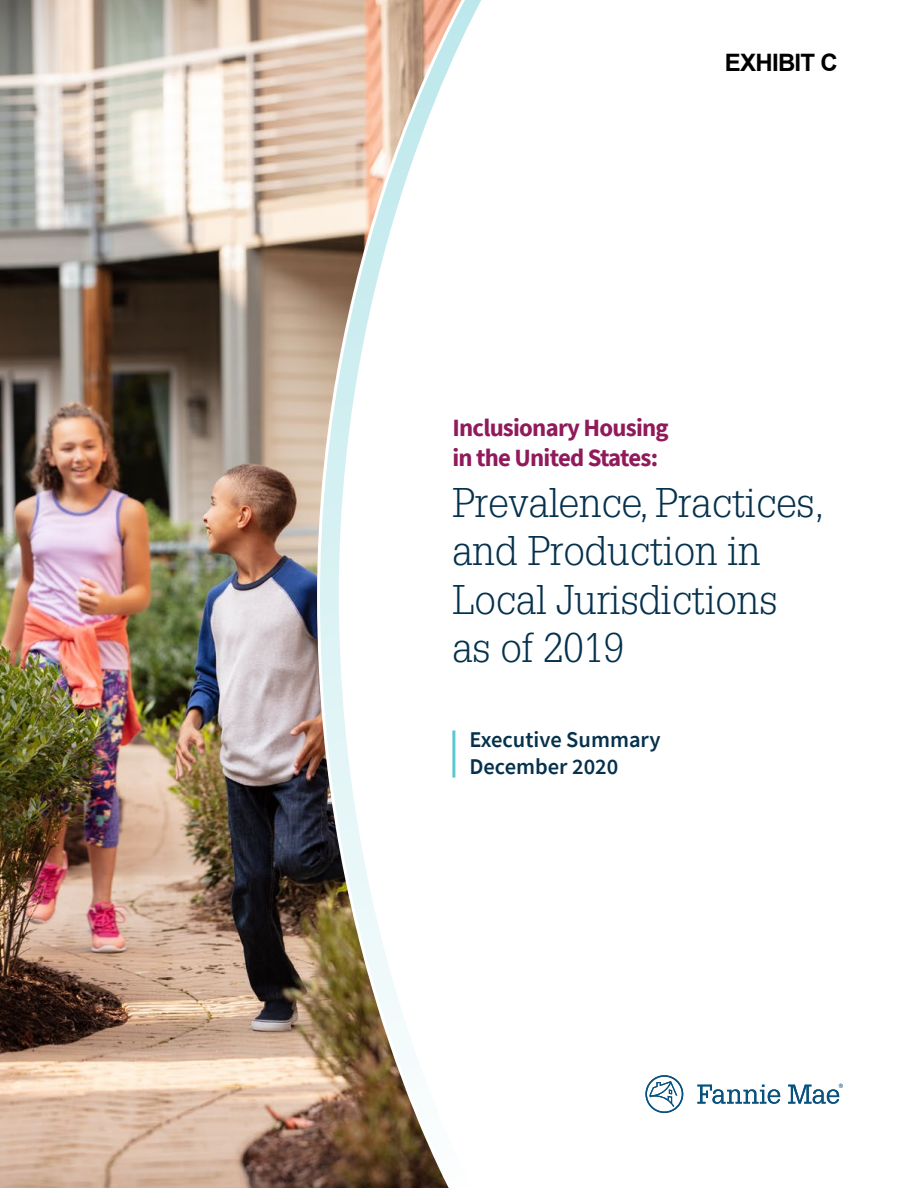
<style>
.page{position:relative;width:918px;height:1188px;background:#fff}
.page>*{position:absolute;margin:0;border:0;box-sizing:border-box;transform-origin:0 0}
.t1{font:300 40.5px/48.4px "Glypha LT Std";color:#05314d}
.t2{font:700 24.75px/30px "Source Sans Pro";letter-spacing:-.03em;color:#911a5b}
.t3{font:700 24px "Arial";letter-spacing:-.03em;color:#000}
.t4{font:600 22.5px/27px "Source Sans Pro";color:#05314d}
</style>
<div class="page">
<img style="left:22px;top:0;width:458px;height:1188px">
<hr style="left:452px;top:730px;width:3px;height:48px;background:#5dc7d0">
<svg style="left:697px;top:1084px;width:146px;height:20px"></svg>
<svg style="left:645px;top:1075px;width:38px;height:38px"></svg>
<img style="left:0;top:0;width:22px;height:1188px">
<p class="t3" style="left:725px;top:46px;width:114px">EXHIBIT C</p>
<p class="t2" style="left:452px;top:412px;width:218px">Inclusionary Housing in the United States:</p>
<p class="t1" style="left:452px;top:479px;width:374px">Prevalence, Practices, and Production in<br>Local Jurisdictions as of 2019</p>
<p class="t4" style="left:470px;top:726px;width:193px">Executive Summary<br>December 2020</p>
</div>
